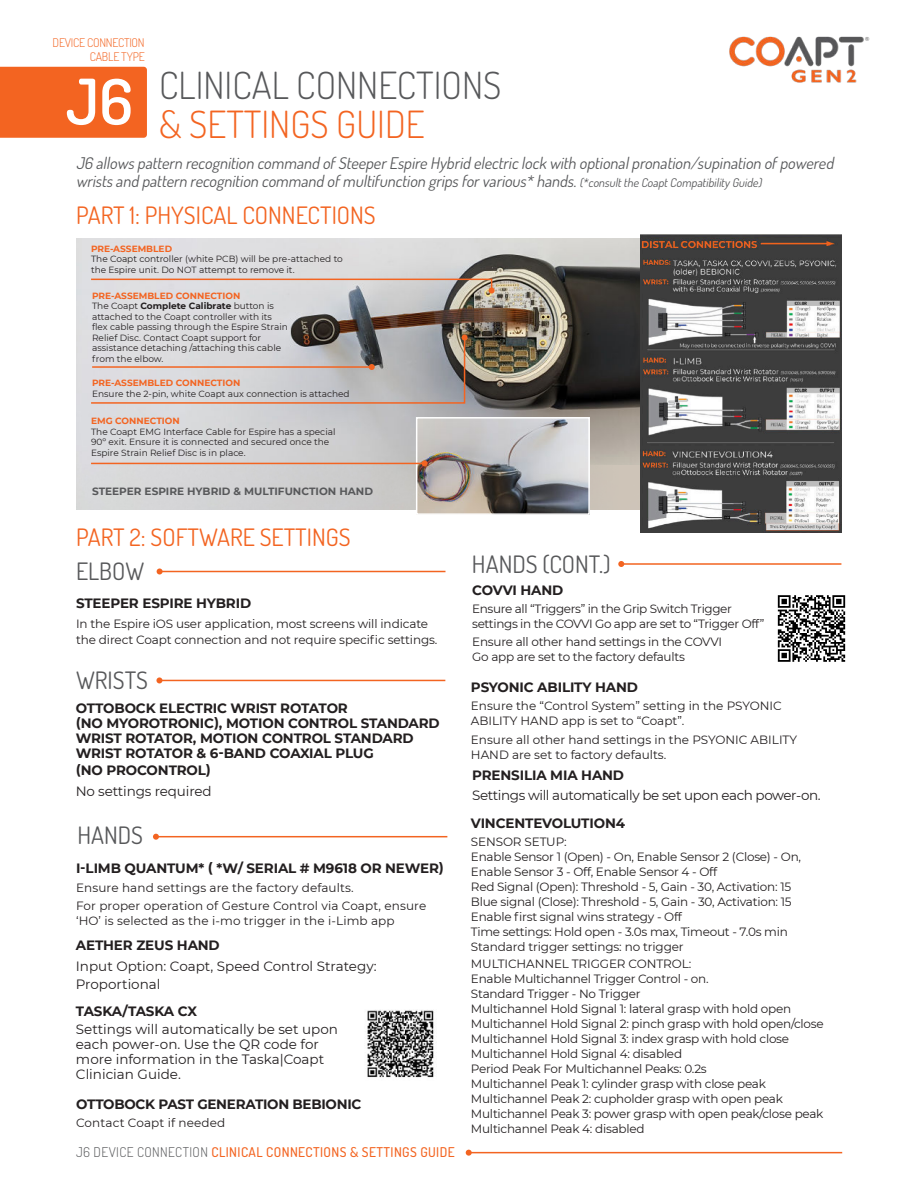
<style>
.page{position:relative;width:918px;height:1188px;background:#fff}
.page>*{position:absolute;margin:0;border:0;box-sizing:border-box;transform-origin:0 0}
.t1{font:300 37.5px/39px "Dosis";color:#57585a}
.t2{font:24px "Dosis";color:#f36421}
.t3{font:24px "Dosis";color:#57585a}
.t4{font:italic 16.05px/18px "Dosis";color:#57585a}
.t5{font:700 13.5px/15px "Montserrat";letter-spacing:-.01em;color:#231f20}
.t6{font:13.5px/15px "Montserrat";color:#231f20}
.t7{font:500 13.5px "Dosis";letter-spacing:.03em;color:#f36421}
.t8{font:13.5px "Montserrat";letter-spacing:-.03em;color:#231f20}
.t9{font:12px/15px "Montserrat";letter-spacing:-.02em;color:#231f20}
.t10{font:12px/18.3px "Montserrat";letter-spacing:.01em;color:#231f20}
.t11{font:12px/15px "Montserrat";color:#231f20}
.t12{font:300 12px/14.4px "Dosis";letter-spacing:-.02em;color:#f36421;text-align:right}
.t13{font:700 10.5px "Montserrat";color:#57585a}
.t14{font:9px/10.5px "Montserrat";color:#231f20}
.t15{font:700 9px "Montserrat";color:#f36421}
.s1{color:#f36421}
.s2{font-size:12px}
.s3{font-weight:700;color:#f36421}
.s4{font-weight:700}
.s5{font-weight:300;color:#57585a}
</style>
<div class="page">
<img style="left:729px;top:36px;width:141px;height:47px">
<div style="left:0;top:67px;width:147px;height:71px;background:#f36421"></div>
<hr style="left:159px;top:680px;width:286px;height:1px;background:#f36421">
<svg style="left:156px;top:677px;width:6px;height:6px"></svg>
<hr style="left:160px;top:571px;width:286px;height:1px;background:#f36421">
<svg style="left:157px;top:568px;width:6px;height:6px"></svg>
<hr style="left:156px;top:836px;width:291px;height:1px;background:#f36421">
<svg style="left:153px;top:834px;width:6px;height:6px"></svg>
<hr style="left:469px;top:1152px;width:373px;height:1px;background:#f36421">
<svg style="left:466px;top:1150px;width:6px;height:6px"></svg>
<hr style="left:621px;top:563px;width:220px;height:2px;background:#f36421">
<svg style="left:618px;top:561px;width:6px;height:6px"></svg>
<img style="left:77px;top:239px;width:564px;height:226px">
<svg style="left:90px;top:278px;width:405px;height:16px;background:#d5c7c1"></svg>
<svg style="left:90px;top:335px;width:378px;height:69px;background:#c2bdbd"></svg>
<svg style="left:76px;top:465px;width:565px;height:45px;background:#d0cfce"></svg>
<img style="left:419px;top:420px;width:168px;height:92px">
<div style="left:416px;top:417px;width:174px;height:98px;border:2px solid #fff"></div>
<hr style="left:91px;top:463px;width:334px;height:1px;background:#f36421">
<svg style="left:422px;top:460px;width:6px;height:6px"></svg>
<img style="left:630px;top:253px;width:11px;height:212px">
<img style="left:367px;top:1010px;width:67px;height:68px">
<img style="left:777px;top:595px;width:69px;height:67px">
<img style="left:641px;top:235px;width:201px;height:297px">
<p class="t12" style="left:53px;top:35px;width:94px">DEVICE CONNECTION<br>CABLE TYPE</p>
<h1 class="t1" style="left:66px;top:66px;width:437px;text-indent:93px">CLINICAL CONNECTIONS<br><sup>J6</sup> <span class="s1">&amp; SETTINGS GUIDE</span></h1>
<p class="t4" style="left:76px;top:155px;width:762px">J6 allows pattern recognition command ofSteeper Espire Hybrid electric lock with optionalpronation/supination ofpowered wrists and pattern recognition command ofmultifunction grips for various* hands.<span class="s2">(*consultthe CoaptCompatibility Guide)</span></p>
<h2 class="t2" style="left:76px;top:205px;width:301px">PART 1: PHYSICAL CONNECTIONS</h2>
<p class="t15" style="left:91px;top:245px;width:83px">PRE-ASSEMBLED</p>
<p class="t14" style="left:91px;top:254px;width:253px">The Coapt controller (white PCB) will be pre-attached to the Espire unit. Do NOT attempt to remove it.</p>
<p class="t14" style="left:92px;top:290px;width:197px"><span class="s3">PRE-ASSEMBLED CONNECTION<br></span>The Coapt <span class="s4">Complete Calibrate</span> button is attached to the Coapt controller with its flex cable passing through the Espire Strain Relief Disc. Contact Coapt support for assistance detaching /attaching this cable from the elbow.</p>
<p class="t15" style="left:92px;top:379px;width:150px">PRE-ASSEMBLED CONNECTION</p>
<p class="t14" style="left:92px;top:388px;width:259px">Ensure the 2-pin, white Coapt aux connection is attached</p>
<p class="t15" style="left:91px;top:417px;width:90px">EMG CONNECTION</p>
<p class="t14" style="left:91px;top:427px;width:246px">The Coapt EMG Interface Cable for Espire has a special<br>90º exit. Ensure it is connected and secured once the<br>Espire Strain Relief Disc is in place.</p>
<p class="t13" style="left:92px;top:487px;width:282px">STEEPER ESPIRE HYBRID &amp; MULTIFUNCTION HAND</p>
<h2 class="t2" style="left:76px;top:528px;width:276px">PART 2: SOFTWARE SETTINGS</h2>
<h2 class="t3" style="left:76px;top:562px;width:70px">ELBOW</h2>
<p class="t5" style="left:76px;top:597px;width:177px">STEEPER ESPIRE HYBRID</p>
<p class="t9" style="left:76px;top:615px;width:363px;line-height:16.5px">In the Espire iOS user application, most screens will indicate the direct Coapt connection and not require specific settings.</p>
<h2 class="t3" style="left:76px;top:671px;width:73px">WRISTS</h2>
<p class="t5" style="left:76px;top:702px;width:366px">OTTOBOCK ELECTRIC WRIST ROTATOR<br>(NO MYOROTRONIC), MOTION CONTROL STANDARD WRIST ROTATOR, MOTION CONTROL STANDARD WRIST ROTATOR &amp; 6-BAND COAXIAL PLUG</p>
<p class="t5" style="left:76px;top:762px;width:137px">(NO PROCONTROL)</p>
<p class="t6" style="left:76px;top:784px;width:137px">No settings required</p>
<h2 class="t3" style="left:77px;top:825px;width:67px">HANDS</h2>
<p class="t5" style="left:76px;top:860px;width:369px">I-LIMB QUANTUM* ( *W/ SERIAL # M9618 OR NEWER)</p>
<p class="t10" style="left:76px;top:879px;width:352px">Ensure hand settings are the factory defaults.<br>For proper operation of Gesture Control via Coapt, ensure</p>
<p class="t10" style="left:76px;top:911px;width:320px">‘HO’ is selected as the i-mo trigger in the i-Limb app</p>
<p class="t5" style="left:76px;top:938px;width:145px">AETHER ZEUS HAND</p>
<p class="t6" style="left:76px;top:957px;width:302px;line-height:18px">Input Option: Coapt, Speed Control Strategy:<br>Proportional</p>
<p class="t5" style="left:76px;top:1003px;width:122px">TASKA/TASKA CX</p>
<p class="t6" style="left:76px;top:1022px;width:264px">Settings will automatically be set upon each power-on. Use the QR code for more information in the Taska|Coapt<br>Clinician Guide.</p>
<p class="t5" style="left:76px;top:1098px;width:287px">OTTOBOCK PAST GENERATION BEBIONIC</p>
<p class="t10" style="left:76px;top:1114px;width:151px">Contact Coapt if needed</p>
<p class="t7" style="left:76px;top:1145px;width:380px"><span class="s5">J6 DEVICE CONNECTION</span> CLINICAL CONNECTIONS &amp; SETTINGS GUIDE</p>
<h2 class="t3" style="left:472px;top:554px;width:140px">HANDS (CONT.)</h2>
<p class="t5" style="left:472px;top:583px;width:93px">COVVI HAND</p>
<p class="t9" style="left:472px;top:602px;width:294px">Ensure all “Triggers” in the Grip Switch Trigger settings in the COVVI Go app are set to “Trigger Off”</p>
<p class="t9" style="left:472px;top:635px;width:251px">Ensure all other hand settings in the COVVI<br>Go app are set to the factory defaults</p>
<p class="t5" style="left:471px;top:681px;width:168px">PSYONIC ABILITY HAND</p>
<p class="t11" style="left:471px;top:699px;width:312px">Ensure the “Control System” setting in the PSYONIC<br>ABILITY HAND app is set to “Coapt”.</p>
<p class="t11" style="left:471px;top:732px;width:328px">Ensure all other hand settings in the PSYONIC ABILITY<br>HAND are set to factory defaults.</p>
<p class="t5" style="left:472px;top:769px;width:153px">PRENSILIA MIA HAND</p>
<p class="t8" style="left:472px;top:789px;width:350px">Settings will automatically be set upon each power-on.</p>
<p class="t5" style="left:471px;top:816px;width:156px">VINCENTEVOLUTION4</p>
<p class="t9" style="left:471px;top:835px;width:332px">SENSOR SETUP:<br>Enable Sensor 1 (Open) - On, Enable Sensor 2 (Close) - On, Enable Sensor 3 - Off, Enable Sensor 4 - Off<br>Red Signal (Open): Threshold - 5, Gain - 30, Activation: 15<br>Blue signal (Close): Threshold - 5, Gain - 30, Activation: 15<br>Enable first signal wins strategy - Off<br>Time settings: Hold open - 3.0s max, Timeout - 7.0s min Standard trigger settings: no trigger</p>
<p class="t9" style="left:471px;top:956px;width:354px">MULTICHANNEL TRIGGER CONTROL:<br>Enable Multichannel Trigger Control - on.<br>Standard Trigger - No Trigger<br>Multichannel Hold Signal 1: lateral grasp with hold open Multichannel Hold Signal 2: pinch grasp with hold open/close Multichannel Hold Signal 3: index grasp with hold close Multichannel Hold Signal 4: disabled<br>Period Peak For Multichannel Peaks: 0.2s<br>Multichannel Peak 1: cylinder grasp with close peak Multichannel Peak 2: cupholder grasp with open peak Multichannel Peak 3: power grasp with open peak/close peak Multichannel Peak 4: disabled</p>
</div>
